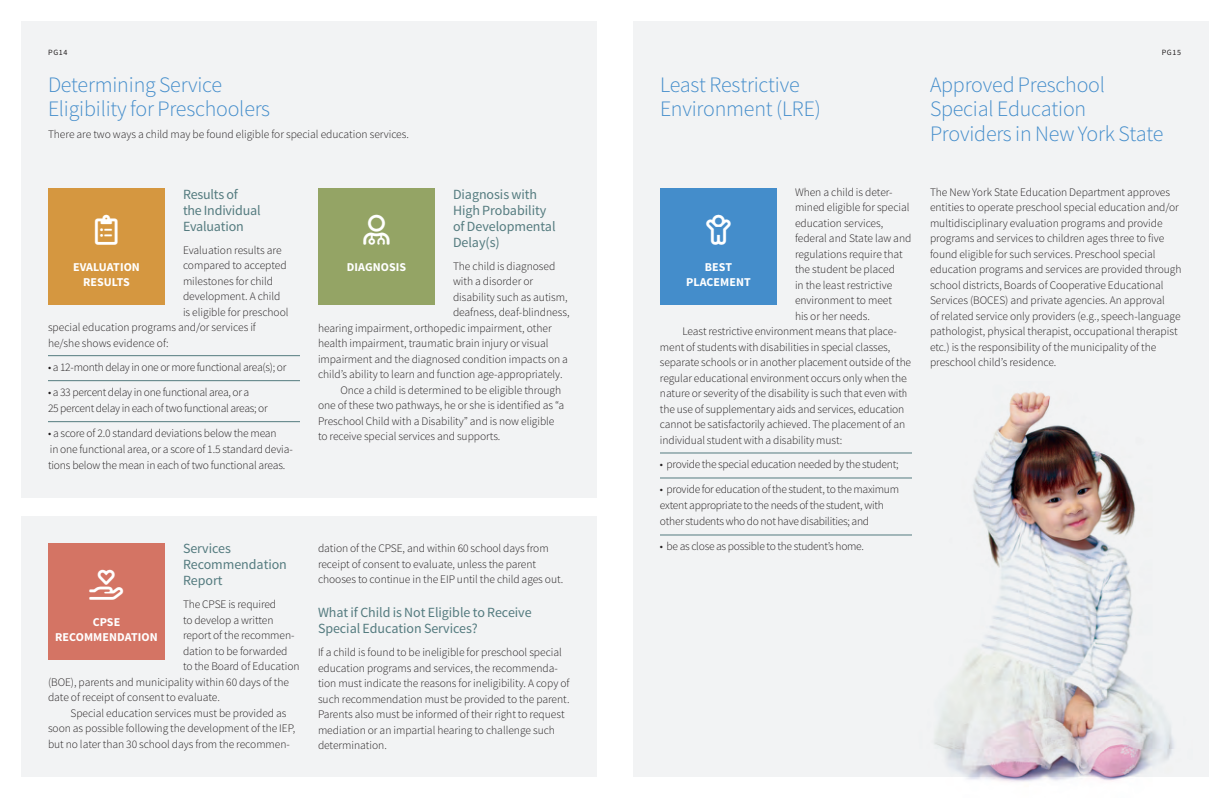
<style>
.page{position:relative;width:1230px;height:798px;background:#fff}
.page>*{position:absolute;margin:0;border:0;box-sizing:border-box;transform-origin:0 0}
.t1{font:300 22px/25px "Source Sans Pro";letter-spacing:-.01em;color:#448dcb}
.t2{font:14px/16px "Source Sans Pro";letter-spacing:-.005em;color:#547b7f}
.t3{font:700 12px/15px "Source Sans Pro";letter-spacing:.005em;color:#fff;text-align:center}
.t4{font:300 11.5px/15.5px "Source Sans Pro";letter-spacing:-.005em;color:#231f20}
.t5{font:8px "Source Sans Pro";letter-spacing:.075em;color:#231f20}
</style>
<div class="page">
<div style="left:21px;top:21px;width:576px;height:477px;background:#f2f3f4"></div>
<div style="left:21px;top:516px;width:576px;height:261px;background:#f2f3f4"></div>
<div style="left:633px;top:21px;width:576px;height:756px;background:#f2f3f4"></div>
<hr style="left:48px;top:355px;width:252px;height:1px;background:#547b7f">
<hr style="left:48px;top:380px;width:252px;height:1px;background:#547b7f">
<hr style="left:48px;top:421px;width:252px;height:1px;background:#547b7f">
<div style="left:48px;top:543px;width:117px;height:117px;background:#d47464"></div>
<div style="left:48px;top:188px;width:117px;height:117px;background:#d59740"></div>
<div style="left:318px;top:188px;width:117px;height:117px;background:#94a465"></div>
<hr style="left:660px;top:453px;width:252px;height:1px;background:#547b7f">
<hr style="left:660px;top:478px;width:252px;height:1px;background:#547b7f">
<hr style="left:660px;top:535px;width:252px;height:1px;background:#547b7f">
<div style="left:660px;top:188px;width:117px;height:117px;background:#448dcb"></div>
<img style="left:906px;top:391px;width:268px;height:391px">
<p class="t5" style="left:48px;top:47px;width:21px">PG14</p>
<p class="t5" style="left:1162px;top:47px;width:21px">PG15</p>
<h1 class="t1" style="left:48px;top:72px;width:224px">Determining Service<br>Eligibility for Preschoolers</h1>
<p class="t4" style="left:48px;top:126px;width:363px">There are two ways a child may be found eligible for special education services.</p>
<p class="t2" style="left:183px;top:186px;width:79px">Results of<br>the Individual<br>Evaluation</p>
<p class="t4" style="left:183px;top:242px;width:100px">Evaluation results are</p>
<p class="t4" style="left:183px;top:258px;width:105px">compared to accepted</p>
<p class="t4" style="left:183px;top:273px;width:92px">milestones for child</p>
<p class="t4" style="left:183px;top:289px;width:99px">development. A child</p>
<p class="t4" style="left:183px;top:304px;width:107px">is eligible for preschool</p>
<p class="t4" style="left:48px;top:320px;width:210px">special education programs and/or services if</p>
<p class="t4" style="left:48px;top:335px;width:122px">he/she shows evidence of:</p>
<p class="t4" style="left:48px;top:360px;width:240px">• a 12-month delay in one or more functional area(s); or</p>
<p class="t4" style="left:48px;top:384px;width:221px;line-height:16px">• a 33 percent delay in one functional area, or a<br>25 percent delay in each of two functional areas; or</p>
<p class="t4" style="left:48px;top:425px;width:246px;line-height:16px">• a score of 2.0 standard deviations below the mean<br>in one functional area, or a score of 1.5 standard devia&shy;tions below the mean in each of two functional areas.</p>
<p class="t2" style="left:453px;top:186px;width:104px">Diagnosis with<br>High Probability of Developmental<br>Delay(s)</p>
<p class="t4" style="left:453px;top:258px;width:104px">The child is diagnosed</p>
<p class="t4" style="left:453px;top:274px;width:82px">with a disorder or</p>
<p class="t4" style="left:453px;top:289px;width:116px">disability such as autism,</p>
<p class="t4" style="left:453px;top:305px;width:118px">deafness, deaf-blindness,</p>
<p class="t4" style="left:318px;top:320px;width:235px">hearing impairment, orthopedic impairment, other</p>
<p class="t4" style="left:318px;top:336px;width:232px">health impairment, traumatic brain injury or visual</p>
<p class="t4" style="left:318px;top:351px;width:252px">impairment and the diagnosed condition impacts on a</p>
<p class="t4" style="left:318px;top:367px;width:246px">child’s ability to learn and function age-appropriately.</p>
<p class="t4" style="left:341px;top:382px;width:222px">Once a child is determined to be eligible through</p>
<p class="t4" style="left:318px;top:398px;width:248px">one of these two pathways, he or she is identified as “a</p>
<p class="t4" style="left:318px;top:413px;width:238px">Preschool Child with a Disability” and is now eligible</p>
<p class="t4" style="left:318px;top:429px;width:184px">to receive special services and supports.</p>
<p class="t3" style="left:73px;top:260px;width:68px">EVALUATION<br>RESULTS</p>
<p class="t3" style="left:347px;top:260px;width:61px">DIAGNOSIS</p>
<p class="t2" style="left:183px;top:541px;width:105px">Services<br>Recommendation<br>Report</p>
<p class="t4" style="left:183px;top:597px;width:95px">The CPSE is required</p>
<p class="t4" style="left:183px;top:612px;width:92px">to develop a written</p>
<p class="t4" style="left:183px;top:628px;width:113px">report of the recommen-</p>
<p class="t4" style="left:183px;top:643px;width:106px">dation to be forwarded</p>
<p class="t4" style="left:183px;top:659px;width:118px">to the Board of Education</p>
<p class="t4" style="left:48px;top:674px;width:243px">(BOE), parents and municipality within 60 days of the</p>
<p class="t4" style="left:48px;top:690px;width:174px">date of receipt of consent to evaluate.</p>
<p class="t4" style="left:71px;top:705px;width:217px">Special education services must be provided as</p>
<p class="t4" style="left:48px;top:721px;width:249px">soon as possible following the development of the IEP,</p>
<p class="t4" style="left:48px;top:736px;width:243px">but no later than 30 school days from the recommen-</p>
<p class="t3" style="left:55px;top:615px;width:104px">CPSE<br>RECOMMENDATION</p>
<p class="t4" style="left:318px;top:541px;width:247px">dation of the CPSE, and within 60 school days from receipt of consent to evaluate, unless the parent chooses to continue in the EIP until the child ages out.</p>
<p class="t2" style="left:318px;top:605px;width:215px">What if Child is Not Eligible to Receive<br>Special Education Services?</p>
<p class="t4" style="left:318px;top:645px;width:253px">If a child is found to be ineligible for preschool special education programs and services, the recommenda&shy;tion must indicate the reasons for ineligibility. A copy of such recommendation must be provided to the parent.<br>Parents also must be informed of their right to request mediation or an impartial hearing to challenge such determination.</p>
<h1 class="t1" style="left:660px;top:72px;width:162px">Least Restrictive<br>Environment (LRE)</h1>
<p class="t4" style="left:795px;top:184px;width:99px">When a child is deter-</p>
<p class="t4" style="left:795px;top:200px;width:116px">mined eligible for special</p>
<p class="t4" style="left:795px;top:215px;width:90px">education services,</p>
<p class="t4" style="left:795px;top:231px;width:118px">federal and State law and</p>
<p class="t4" style="left:795px;top:246px;width:109px">regulations require that</p>
<p class="t4" style="left:795px;top:262px;width:101px">the student be placed</p>
<p class="t4" style="left:795px;top:277px;width:99px">in the least restrictive</p>
<p class="t4" style="left:795px;top:293px;width:98px">environment to meet</p>
<p class="t4" style="left:795px;top:308px;width:76px">his or her needs.</p>
<p class="t4" style="left:682px;top:324px;width:216px">Least restrictive environment means that place-</p>
<p class="t4" style="left:660px;top:339px;width:232px">ment of students with disabilities in special classes,</p>
<p class="t4" style="left:660px;top:355px;width:253px">separate schools or in another placement outside of the</p>
<p class="t4" style="left:660px;top:370px;width:248px">regular educational environment occurs only when the</p>
<p class="t4" style="left:660px;top:386px;width:249px">nature or severity of the disability is such that even with</p>
<p class="t4" style="left:660px;top:401px;width:246px">the use of supplementary aids and services, education</p>
<p class="t4" style="left:660px;top:417px;width:247px">cannot be satisfactorily achieved. The placement of an</p>
<p class="t4" style="left:660px;top:432px;width:184px">individual student with a disability must:</p>
<p class="t4" style="left:660px;top:457px;width:240px">• provide the special education needed by the student;</p>
<p class="t4" style="left:660px;top:482px;width:241px;line-height:16px">• provide for education of the student, to the maximum extent appropriate to the needs of the student, with other students who do not have disabilities; and</p>
<p class="t4" style="left:660px;top:539px;width:206px">• be as close as possible to the student’s home.</p>
<p class="t3" style="left:686px;top:260px;width:66px">BEST<br>PLACEMENT</p>
<h1 class="t1" style="left:930px;top:72px;width:235px">Approved Preschool<br>Special Education<br>Providers in New York State</h1>
<p class="t4" style="left:930px;top:184px;width:253px">The New York State Education Department approves entities to operate preschool special education and/or multidisciplinary evaluation programs and provide programs and services to children ages three to five found eligible for such services. Preschool special education programs and services are provided through school districts, Boards of Cooperative Educational Services (BOCES) and private agencies. An approval<br>of related service only providers (e.g., speech-language pathologist, physical therapist, occupational therapist etc.) is the responsibility of the municipality of the preschool child’s residence.</p>
</div>
